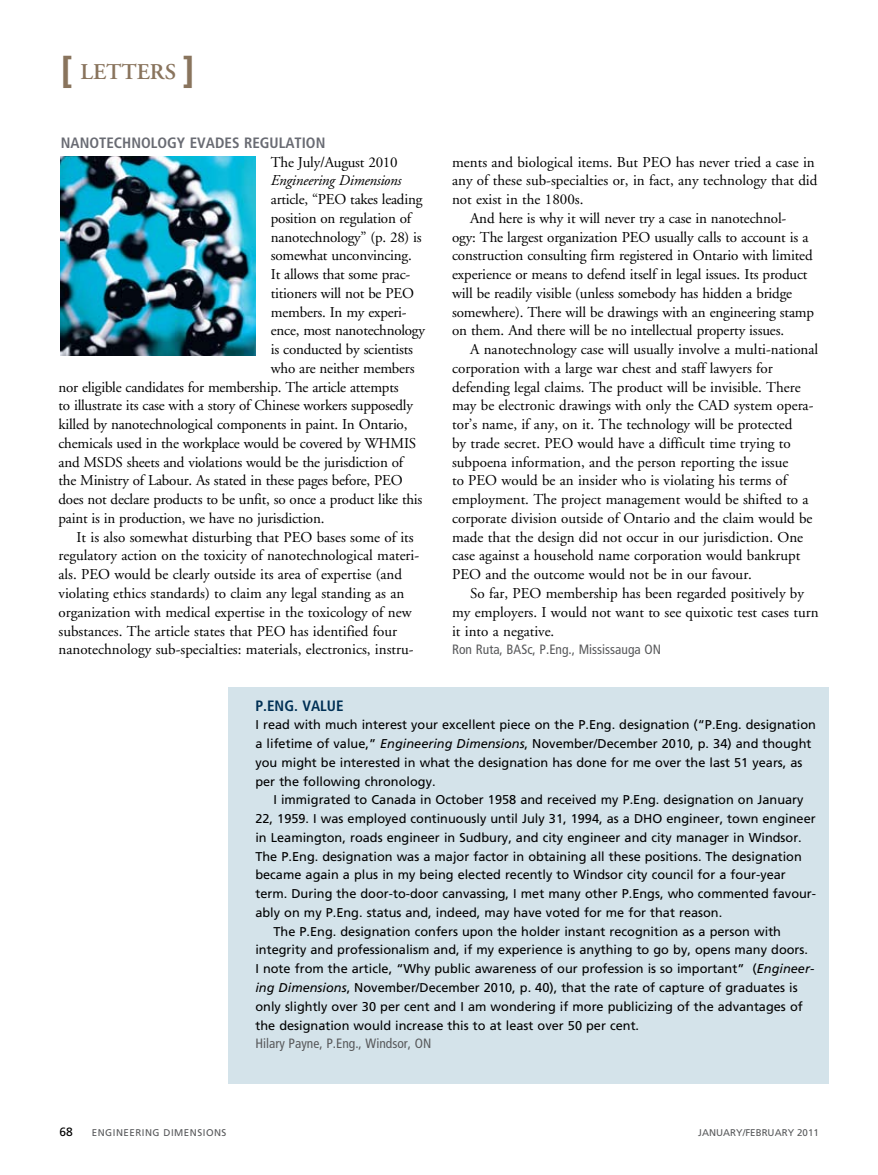
<style>
.page{position:relative;width:878px;height:1175px;background:#fff}
.page>*{position:absolute;margin:0;border:0;box-sizing:border-box;transform-origin:0 0}
.t1{font:600 22.5px "Adobe Garamond";color:#89745d}
.t2{font:15px "Adobe Garamond";color:#000}
.t3{font:700 condensed 15px "Frutiger";color:#696b73}
.t4{font:italic 15px "Adobe Garamond";letter-spacing:-.015em;color:#000}
.t5{font:700 condensed 15px "Frutiger";color:#003055}
.t6{font:condensed 13.5px "Frutiger";color:#58595b}
.t7{font:12.75px/18.8px "Frutiger";color:#000}
.t8{font:12px "Frutiger";color:#000}
.t9{font:9.75px "Frutiger";letter-spacing:.05em;color:#58595b}
.t10{font:9.75px "Frutiger";color:#58595b}
.s1{font-family:"Frutiger";font-weight:700;font-size:36px}
.s2{font-style:italic}
</style>
<div class="page">
<img style="left:60px;top:157px;width:196px;height:199px">
<div style="left:228px;top:687px;width:600px;height:396px;background:#d4e3ea"></div>
<h1 class="t1" style="left:61px;top:60px;width:135px"><span class="s1">[</span> LETTERS <span class="s1">]</span></h1>
<p class="t3" style="left:61px;top:134px;width:264px">NANOTECHNOLOGY EVADES REGULATION</p>
<p class="t2" style="left:271px;top:154px;width:128px">The July/August 2010</p>
<p class="t4" style="left:271px;top:172px;width:132px">Engineering Dimensions</p>
<p class="t2" style="left:271px;top:191px;width:153px">article, “PEO takes leading</p>
<p class="t2" style="left:271px;top:210px;width:142px">position on regulation of</p>
<p class="t2" style="left:271px;top:229px;width:152px">nanotechnology” (p. 28) is</p>
<p class="t2" style="left:271px;top:247px;width:142px">somewhat unconvincing.</p>
<p class="t2" style="left:271px;top:266px;width:141px">It allows that some prac-</p>
<p class="t2" style="left:271px;top:285px;width:144px">titioners will not be PEO</p>
<p class="t2" style="left:271px;top:304px;width:137px">members. In my experi-</p>
<p class="t2" style="left:271px;top:322px;width:156px">ence, most nanotechnology</p>
<p class="t2" style="left:271px;top:341px;width:143px">is conducted by scientists</p>
<p class="t2" style="left:271px;top:360px;width:145px">who are neither members</p>
<p class="t2" style="left:58px;top:379px;width:341px">nor eligible candidates for membership. The article attempts</p>
<p class="t2" style="left:58px;top:397px;width:356px">to illustrate its case with a story of Chinese workers supposedly</p>
<p class="t2" style="left:58px;top:416px;width:350px">killed by nanotechnological components in paint. In Ontario,</p>
<p class="t2" style="left:58px;top:435px;width:359px">chemicals used in the workplace would be covered by WHMIS</p>
<p class="t2" style="left:58px;top:454px;width:346px">and MSDS sheets and violations would be the jurisdiction of</p>
<p class="t2" style="left:58px;top:472px;width:345px">the Ministry of Labour. As stated in these pages before, PEO</p>
<p class="t2" style="left:58px;top:491px;width:365px">does not declare products to be unfit, so once a product like this</p>
<p class="t2" style="left:58px;top:510px;width:267px">paint is in production, we have no jurisdiction.</p>
<p class="t2" style="left:76px;top:529px;width:338px">It is also somewhat disturbing that PEO bases some of its</p>
<p class="t2" style="left:58px;top:547px;width:362px">regulatory action on the toxicity of nanotechnological materi-</p>
<p class="t2" style="left:58px;top:566px;width:345px">als. PEO would be clearly outside its area of expertise (and</p>
<p class="t2" style="left:58px;top:585px;width:347px">violating ethics standards) to claim any legal standing as an</p>
<p class="t2" style="left:58px;top:604px;width:354px">organization with medical expertise in the toxicology of new</p>
<p class="t2" style="left:58px;top:622px;width:340px">substances. The article states that PEO has identified four</p>
<p class="t2" style="left:58px;top:641px;width:356px">nanotechnology sub-specialties: materials, electronics, instru-</p>
<p class="t2" style="left:452px;top:154px;width:364px">ments and biological items. But PEO has never tried a case in</p>
<p class="t2" style="left:452px;top:172px;width:367px">any of these sub-specialties or, in fact, any technology that did</p>
<p class="t2" style="left:452px;top:191px;width:133px">not exist in the 1800s.</p>
<p class="t2" style="left:470px;top:210px;width:318px">And here is why it will never try a case in nanotechnol-</p>
<p class="t2" style="left:452px;top:229px;width:358px">ogy: The largest organization PEO usually calls to account is a</p>
<p class="t2" style="left:452px;top:247px;width:362px">construction consulting firm registered in Ontario with limited</p>
<p class="t2" style="left:452px;top:266px;width:357px">experience or means to defend itself in legal issues. Its product</p>
<p class="t2" style="left:452px;top:285px;width:341px">will be readily visible (unless somebody has hidden a bridge</p>
<p class="t2" style="left:452px;top:304px;width:363px">somewhere). There will be drawings with an engineering stamp</p>
<p class="t2" style="left:452px;top:322px;width:333px">on them. And there will be no intellectual property issues.</p>
<p class="t2" style="left:470px;top:341px;width:349px">A nanotechnology case will usually involve a multi-national</p>
<p class="t2" style="left:452px;top:360px;width:322px">corporation with a large war chest and staff lawyers for</p>
<p class="t2" style="left:452px;top:379px;width:350px">defending legal claims. The product will be invisible. There</p>
<p class="t2" style="left:452px;top:397px;width:363px">may be electronic drawings with only the CAD system opera-</p>
<p class="t2" style="left:452px;top:416px;width:342px">tor’s name, if any, on it. The technology will be protected</p>
<p class="t2" style="left:452px;top:435px;width:340px">by trade secret. PEO would have a difficult time trying to</p>
<p class="t2" style="left:452px;top:454px;width:338px">subpoena information, and the person reporting the issue</p>
<p class="t2" style="left:452px;top:472px;width:337px">to PEO would be an insider who is violating his terms of</p>
<p class="t2" style="left:452px;top:491px;width:358px">employment. The project management would be shifted to a</p>
<p class="t2" style="left:452px;top:510px;width:362px">corporate division outside of Ontario and the claim would be</p>
<p class="t2" style="left:452px;top:529px;width:352px">made that the design did not occur in our jurisdiction. One</p>
<p class="t2" style="left:452px;top:547px;width:350px">case against a household name corporation would bankrupt</p>
<p class="t2" style="left:452px;top:566px;width:301px">PEO and the outcome would not be in our favour.</p>
<p class="t2" style="left:470px;top:585px;width:335px">So far, PEO membership has been regarded positively by</p>
<p class="t2" style="left:452px;top:604px;width:368px">my employers. I would not want to see quixotic test cases turn</p>
<p class="t2" style="left:452px;top:622px;width:104px">it into a negative.</p>
<p class="t6" style="left:452px;top:641px;width:210px">Ron Ruta, BASc, P.Eng., Mississauga ON</p>
<p class="t5" style="left:255px;top:696px;width:90px">P.ENG. VALUE</p>
<p class="t7" style="left:255px;top:715px;width:562px">I read with much interest your excellent piece on the P.Eng. designation (“P.Eng. designation a lifetime of value,” <span class="s2">Engineering Dimensions</span>, November/December 2010, p. 34) and thought you might be interested in what the designation has done for me over the last 51 years, as per the following chronology.</p>
<p class="t7" style="left:273px;top:790px;width:531px">I immigrated to Canada in October 1958 and received my P.Eng. designation on January</p>
<p class="t7" style="left:255px;top:809px;width:561px">22, 1959. I was employed continuously until July 31, 1994, as a DHO engineer, town engineer</p>
<p class="t7" style="left:255px;top:828px;width:548px">in Leamington, roads engineer in Sudbury, and city engineer and city manager in Windsor.</p>
<p class="t7" style="left:255px;top:847px;width:548px">The P.Eng. designation was a major factor in obtaining all these positions. The designation</p>
<p class="t7" style="left:255px;top:865px;width:532px">became again a plus in my being elected recently to Windsor city council for a four-year</p>
<p class="t7" style="left:255px;top:884px;width:562px">term. During the door-to-door canvassing, I met many other P.Engs, who commented favour-</p>
<p class="t7" style="left:255px;top:903px;width:468px">ably on my P.Eng. status and, indeed, may have voted for me for that reason.</p>
<p class="t7" style="left:273px;top:922px;width:509px">The P.Eng. designation confers upon the holder instant recognition as a person with</p>
<p class="t7" style="left:255px;top:940px;width:554px">integrity and professionalism and, if my experience is anything to go by, opens many doors.</p>
<p class="t7" style="left:255px;top:959px;width:560px">I note from the article, “Why public awareness of our profession is so important” (<span class="s2">Engineer-</span></p>
<p class="t7" style="left:255px;top:978px;width:543px"><span class="s2">ing Dimensions</span>, November/December 2010, p. 40), that the rate of capture of graduates is</p>
<p class="t7" style="left:255px;top:997px;width:549px">only slightly over 30 per cent and I am wondering if more publicizing of the advantages of</p>
<p class="t7" style="left:255px;top:1015px;width:385px">the designation would increase this to at least over 50 per cent.</p>
<p class="t6" style="left:255px;top:1035px;width:177px">Hilary Payne, P.Eng., Windsor, ON</p>
<p class="t8" style="left:59px;top:1124px;width:15px">68</p>
<p class="t9" style="left:92px;top:1126px;width:136px">ENGINEERING DIMENSIONS</p>
<p class="t10" style="left:698px;top:1126px;width:122px">jan uary/fe bruary 2011</p>
</div>
